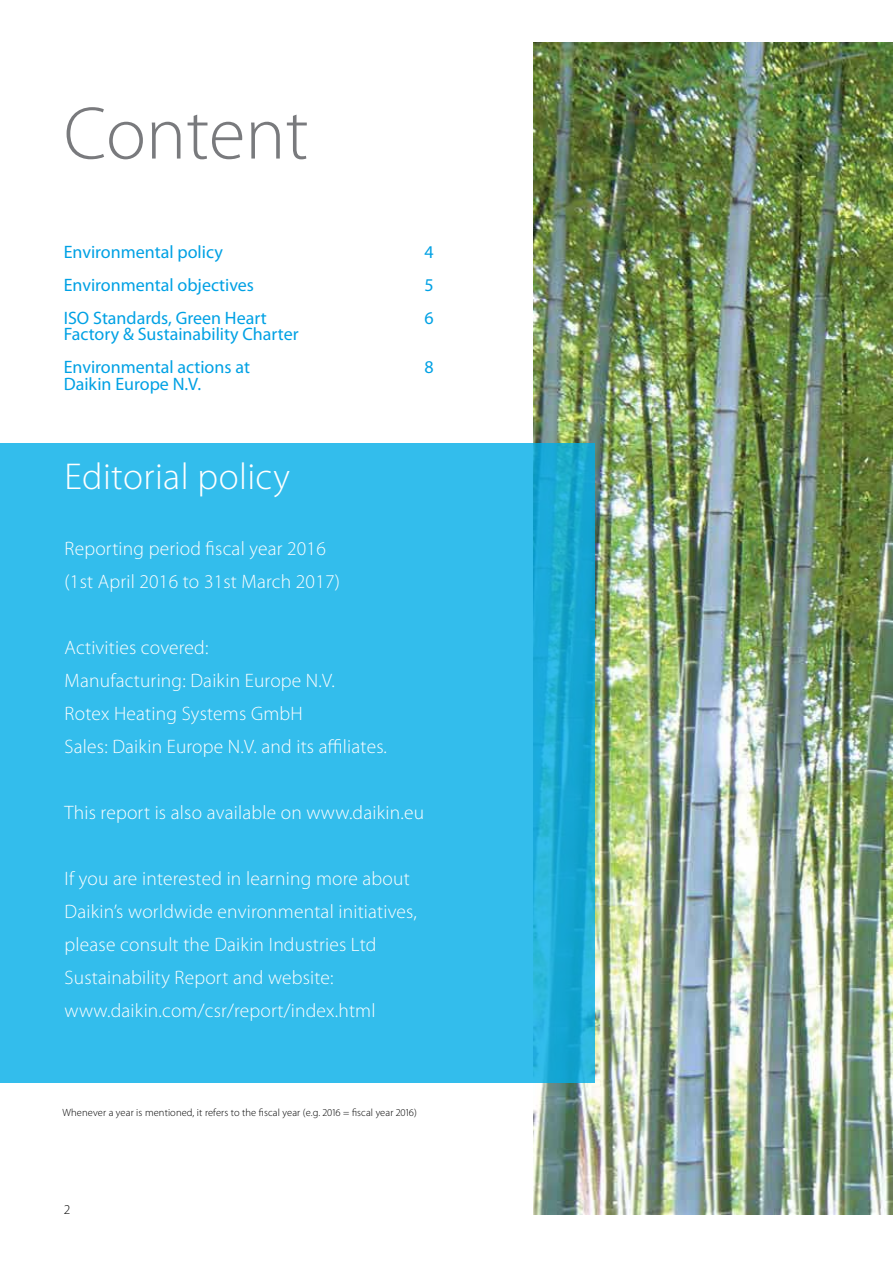
<style>
.page{position:relative;width:893px;height:1263px;background:#fff}
.page>*{position:absolute;margin:0;border:0;box-sizing:border-box;transform-origin:0 0}
.t1{font:300 75px "Myriad Pro";color:#797a7d}
.t2{font:300 37.5px "Myriad Pro";letter-spacing:.01em;color:#fff}
.t3{font:300 19.5px/33px "Myriad Pro";letter-spacing:.01em;color:#fff}
.t4{font:18px/33px "Myriad Pro";color:#00a1e4}
.t5{font:300 13.5px "Myriad Pro";color:#000}
.t6{font:300 10.5px "Myriad Pro";letter-spacing:.01em;color:#000}
</style>
<div class="page">
<img style="left:533px;top:43px;width:360px;height:1172px">
<svg style="left:0;top:443px;width:594px;height:640px;fill:#33bdec"></svg>
<h1 class="t1" style="left:64px;top:88px;width:246px">Content</h1>
<p class="t4" style="left:64px;top:235px;width:161px">Environmental policy</p>
<p class="t4" style="left:424px;top:235px;width:11px">4</p>
<p class="t4" style="left:64px;top:268px;width:192px">Environmental objectives</p>
<p class="t4" style="left:424px;top:268px;width:11px">5</p>
<p class="t4" style="left:64px;top:301px;width:204px">ISO Standards, Green Heart</p>
<p class="t4" style="left:424px;top:301px;width:11px">6</p>
<p class="t4" style="left:64px;top:317px;width:236px">Factory &amp; Sustainability Charter<br>Environmental actions at</p>
<p class="t4" style="left:424px;top:350px;width:11px">8</p>
<p class="t4" style="left:64px;top:367px;width:139px">Daikin Europe N.V.</p>
<h2 class="t2" style="left:65px;top:453px;width:227px">Editorial policy</h2>
<p class="t3" style="left:65px;top:531px;width:277px">Reporting period fiscal year 2016 (1st April 2016 to 31st March 2017)</p>
<p class="t3" style="left:65px;top:630px;width:324px">Activities covered:<br>Manufacturing: Daikin Europe N.V.<br>Rotex Heating Systems GmbH<br>Sales: Daikin Europe N.V. and its affiliates.</p>
<p class="t3" style="left:65px;top:795px;width:361px">This report is also available on www.daikin.eu</p>
<p class="t3" style="left:65px;top:861px;width:354px">If you are interested in learning more about Daikin’s worldwide environmental initiatives, please consult the Daikin Industries Ltd Sustainability Report and website: www.daikin.com/csr/report/index.html</p>
<p class="t6" style="left:62px;top:1106px;width:356px">Whenever a year is mentioned, it refers to the fiscal year (e.g. 2016 = fiscal year 2016)</p>
<p class="t5" style="left:64px;top:1201px;width:8px">2</p>
</div>
